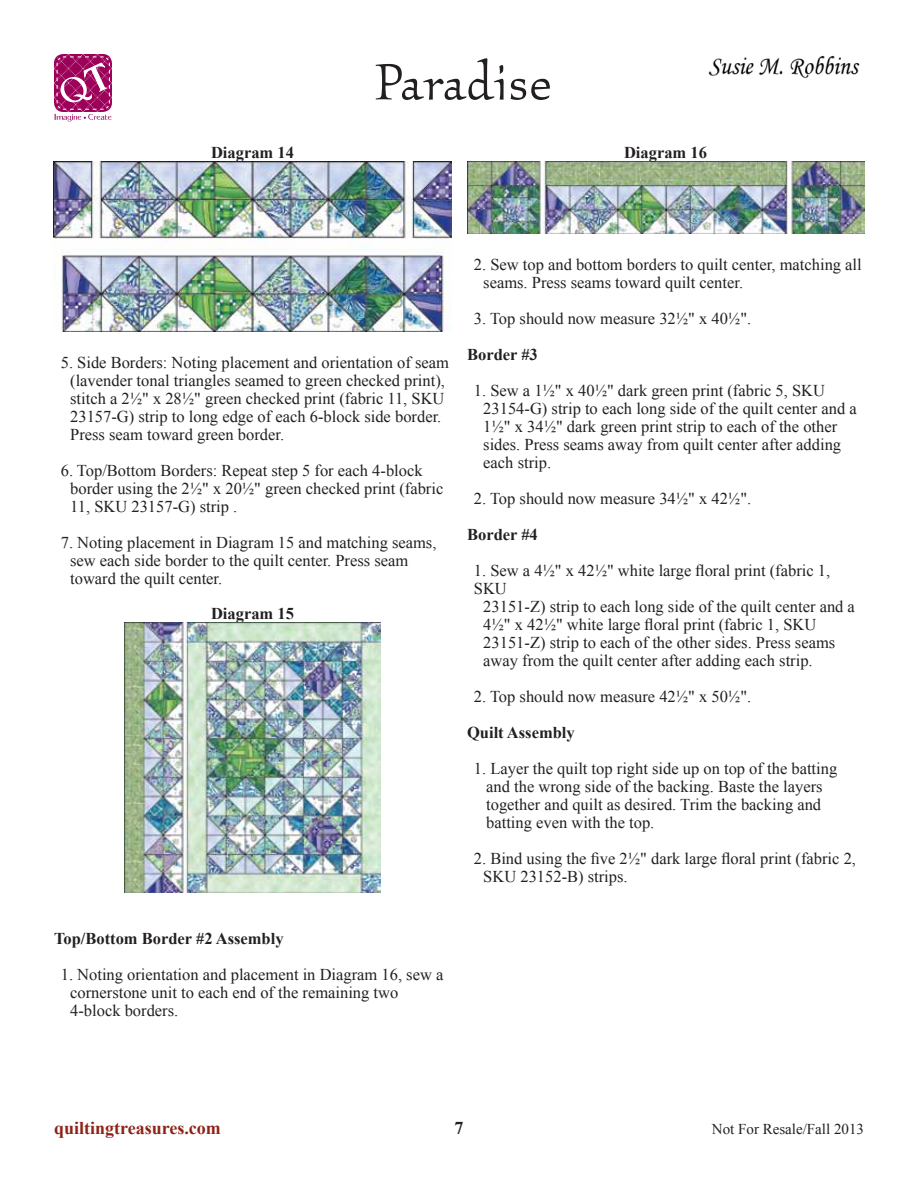
<style>
.page{position:relative;width:918px;height:1188px;background:#fff}
.page>*{position:absolute;margin:0;border:0;box-sizing:border-box;transform-origin:0 0}
.t1{font:52.5px "Kallos ITCTT Book";color:#231f20}
.t2{font:700 18px "Times New Roman";color:#8d2318}
.t3{font:700 18px "Times New Roman";color:#231f20}
.t4{font:16.5px/18px "Times New Roman";color:#231f20}
.t5{font:700 16.5px "Times New Roman";color:#231f20}
.t6{font:15px "Times New Roman";color:#231f20}
</style>
<div class="page">
<svg style="left:54px;top:54px;width:58px;height:68px"></svg>
<img style="left:708px;top:55px;width:152px;height:24px">
<img style="left:54px;top:161px;width:397px;height:170px">
<img style="left:125px;top:622px;width:255px;height:270px">
<img style="left:467px;top:161px;width:397px;height:73px">
<p class="t5" style="left:211px;top:141px;width:84px">Diagram 14</p>
<h1 class="t1" style="left:374px;top:54px;width:179px">Paradise</h1>
<p class="t5" style="left:624px;top:141px;width:84px">Diagram 16</p>
<p class="t4" style="left:70px;top:353px;width:380px;text-indent:-9px">5. Side Borders: Noting placement and orientation of seam (lavender tonal triangles seamed to green checked print), stitch a 2½" x 28½" green checked print (fabric 11, SKU 23157-G) strip to long edge of each 6-block side border.<br>Press seam toward green border.</p>
<p class="t4" style="left:70px;top:461px;width:375px;text-indent:-9px">6. Top/Bottom Borders: Repeat step 5 for each 4-block border using the 2½" x 20½" green checked print (fabric<br>11, SKU 23157-G) strip .</p>
<p class="t4" style="left:70px;top:533px;width:368px;text-indent:-9px">7. Noting placement in Diagram 15 and matching seams, sew each side border to the quilt center. Press seam toward the quilt center.</p>
<p class="t5" style="left:211px;top:602px;width:84px">Diagram 15</p>
<p class="t4" style="left:483px;top:255px;width:380px;text-indent:-9px">2. Sew top and bottom borders to quilt center, matching all seams. Press seams toward quilt center.</p>
<p class="t4" style="left:474px;top:309px;width:279px">3. Top should now measure 32½" x 40½".</p>
<p class="t5" style="left:467px;top:343px;width:72px">Border #3</p>
<p class="t4" style="left:483px;top:381px;width:375px;text-indent:-9px">1. Sew a 1½" x 40½" dark green print (fabric 5, SKU 23154-G) strip to each long side of the quilt center and a 1½" x 34½" dark green print strip to each of the other sides. Press seams away from quilt center after adding each strip.</p>
<p class="t4" style="left:474px;top:489px;width:279px">2. Top should now measure 34½" x 42½".</p>
<p class="t5" style="left:467px;top:523px;width:72px">Border #4</p>
<p class="t4" style="left:474px;top:561px;width:358px">1. Sew a 4½" x 42½" white large floral print (fabric 1,</p>
<p class="t4" style="left:474px;top:579px;width:34px">SKU</p>
<p class="t4" style="left:483px;top:597px;width:373px">23151-Z) strip to each long side of the quilt center and a</p>
<p class="t4" style="left:483px;top:615px;width:335px">4½" x 42½" white large floral print (fabric 1, SKU</p>
<p class="t4" style="left:483px;top:633px;width:353px">23151-Z) strip to each of the other sides. Press seams</p>
<p class="t4" style="left:483px;top:651px;width:331px">away from the quilt center after adding each strip.</p>
<p class="t4" style="left:474px;top:687px;width:279px">2. Top should now measure 42½" x 50½".</p>
<p class="t5" style="left:467px;top:721px;width:109px">Quilt Assembly</p>
<p class="t4" style="left:486px;top:759px;width:353px;text-indent:-12px">1. Layer the quilt top right side up on top of the batting and the wrong side of the backing. Baste the layers together and quilt as desired. Trim the backing and batting even with the top.</p>
<p class="t4" style="left:483px;top:849px;width:374px;text-indent:-9px">2. Bind using the five 2½" dark large floral print (fabric 2,<br>SKU 23152-B) strips.</p>
<p class="t5" style="left:54px;top:927px;width:231px">Top/Bottom Border #2 Assembly</p>
<p class="t4" style="left:70px;top:965px;width:375px;text-indent:-9px">1. Noting orientation and placement in Diagram 16, sew a cornerstone unit to each end of the remaining two<br>4-block borders.</p>
<p class="t2" style="left:54px;top:1116px;width:168px">quiltingtreasures.com</p>
<p class="t3" style="left:454px;top:1116px;width:10px">7</p>
<p class="t6" style="left:712px;top:1119px;width:154px">Not For Resale/Fall 2013</p>
</div>
